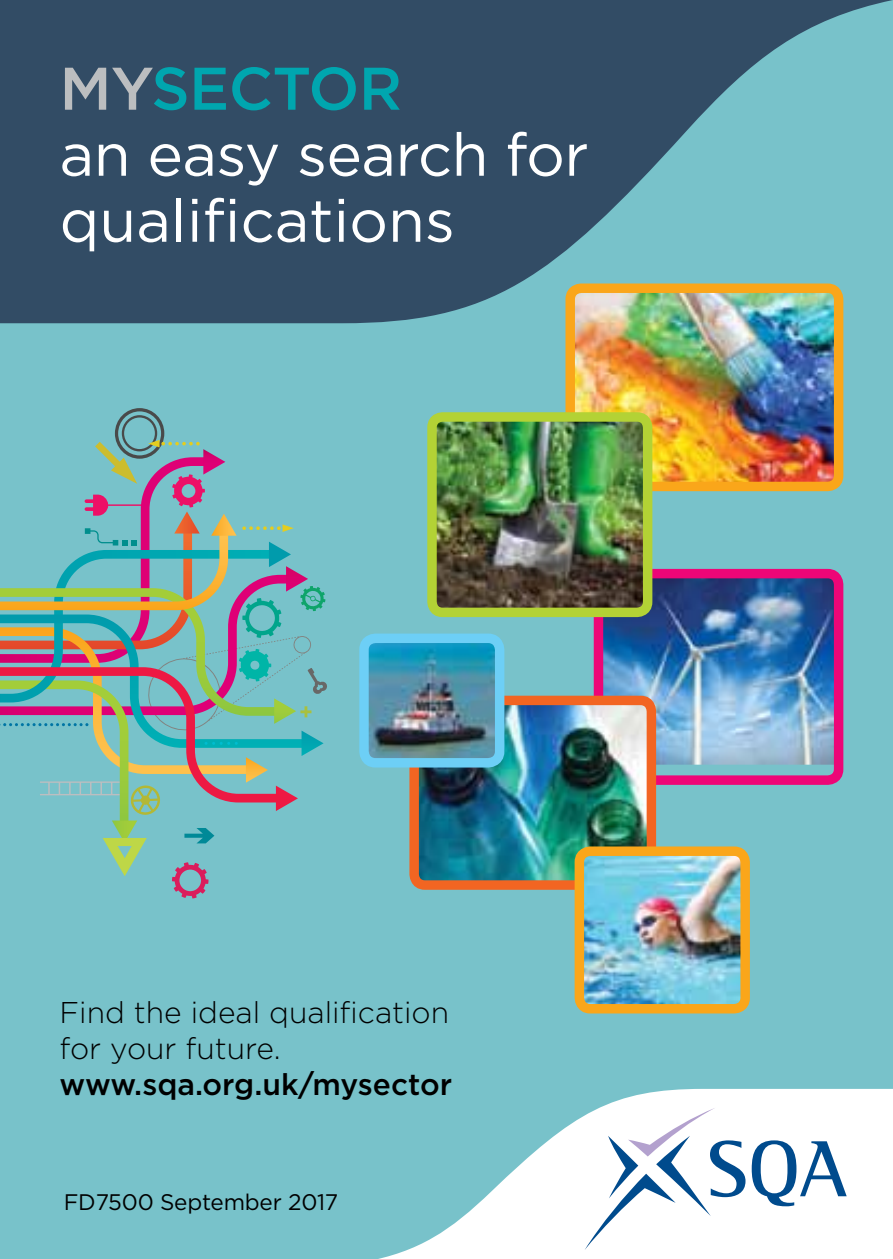
<style>
.page{position:relative;width:893px;height:1259px;background:#78c2ca}
.page>*{position:absolute;margin:0;border:0;box-sizing:border-box;transform-origin:0 0}
.t1{font:60px/66px "Gotham";letter-spacing:-.01em;color:#fff}
.t2{font:300 30px/36px "Gotham";color:#000}
.t3{font:500 30px "Gotham";color:#000}
.t4{font:22.5px "Gotham";letter-spacing:-.01em;color:#000}
.s1{font-weight:500;color:#bcbec0}
.s2{font-weight:500;color:#00a6af}
</style>
<div class="page">
<svg style="left:0;top:408px;width:327px;height:490px"></svg>
<img style="left:604px;top:579px;width:229px;height:185px">
<div style="left:594px;top:569px;width:249px;height:216px;border:9px solid #ed0677;border-radius:11px"></div>
<img style="left:575px;top:323px;width:258px;height:158px">
<div style="left:565px;top:283px;width:278px;height:208px;border:9px solid #faa61a;border-radius:11px"></div>
<img style="left:437px;top:422px;width:205px;height:185px">
<div style="left:427px;top:412px;width:225px;height:205px;border:9px solid #b3d235;border-radius:11px"></div>
<img style="left:419px;top:705px;width:227px;height:174px">
<div style="left:409px;top:695px;width:247px;height:194px;border:9px solid #f26522;border-radius:11px"></div>
<img style="left:585px;top:856px;width:155px;height:147px">
<div style="left:575px;top:846px;width:175px;height:167px;border:9px solid #faa61a;border-radius:11px"></div>
<img style="left:369px;top:643px;width:125px;height:114px">
<div style="left:359px;top:633px;width:145px;height:134px;border:9px solid #6dcff6;border-radius:12px"></div>
<svg style="left:378px;top:1089px;width:515px;height:170px;fill:#fff"></svg>
<svg style="left:752px;top:1140px;width:95px;height:66px"></svg>
<svg style="left:584px;top:1107px;width:161px;height:143px"></svg>
<svg style="left:0;top:0;width:893px;height:323px;fill:#324c65"></svg>
<h1 class="t1" style="left:60px;top:54px;width:531px"><span class="s1">MY</span><span class="s2">SECTOR<br></span>an easy search for qualifications</h1>
<p class="t2" style="left:60px;top:994px;width:391px">Find the ideal qualification for your future.</p>
<p class="t3" style="left:60px;top:1067px;width:394px">www.sqa.org.uk/mysector</p>
<p class="t4" style="left:64px;top:1189px;width:276px">FD7500 September 2017</p>
</div>
